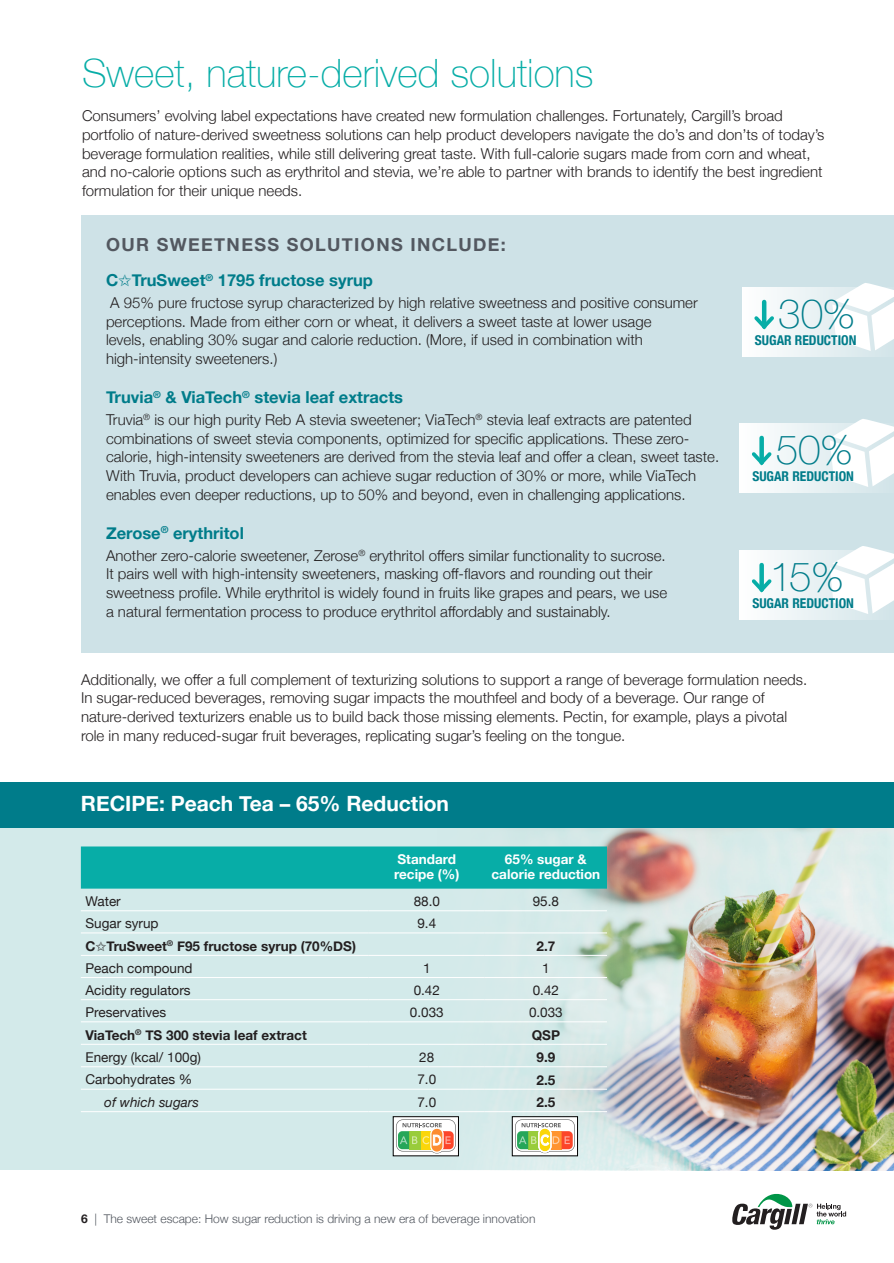
<style>
.page{position:relative;width:894px;height:1263px;background:#fff}
.page>*{position:absolute;margin:0;border:0;box-sizing:border-box;transform-origin:0 0}
.body{font:100 40.5px "Helvetica Neue";color:#007c8a}
.head{font:100 39px "Helvetica Neue";color:#07ada7}
.body-2{font:700 21px "Helvetica Neue";color:#fff}
.body-3{font:700 18px "Helvetica Neue";letter-spacing:.075em;color:#535860}
.body-4{font:700 16.5px "Helvetica Neue";color:#007c8a}
.body-5{font:300 15px/18.8px "Helvetica Neue";color:#231f20}
.head-2{font:13.5px "Helvetica Neue";color:#231f20}
.head-3{font:700 13.5px "Helvetica Neue";color:#231f20}
.head-4{font:700 condensed 13.5px "Helvetica Neue";color:#007c8a}
.head-5{font:700 13.5px/14.2px "Helvetica Neue";color:#fff}
.head-6{font:italic 13.5px "Helvetica Neue";color:#231f20}
.t1{font:300 12px "Helvetica Neue";color:#535860}
.s1{font-weight:700;color:#231f20}
</style>
<div class="page">
<svg style="left:732px;top:1193px;width:113px;height:36px"></svg>
<div style="left:81px;top:215px;width:812px;height:438px;background:#cee2e7"></div>
<div style="left:741px;top:288px;width:152px;height:69px;background:linear-gradient(to right,#fefefe,#d3e5e9)"></div>
<svg style="left:832px;top:283px;width:61px;height:68px"></svg>
<div style="left:761px;top:302px;width:5px;height:25px;background:#07ada7"></div>
<svg style="left:750px;top:313px;width:27px;height:19px"></svg>
<div style="left:738px;top:424px;width:155px;height:69px;background:linear-gradient(to right,#fefefe,#d2e4e9)"></div>
<svg style="left:829px;top:419px;width:64px;height:68px"></svg>
<svg style="left:759px;top:438px;width:4px;height:11px"></svg>
<svg style="left:748px;top:449px;width:26px;height:19px"></svg>
<div style="left:738px;top:551px;width:155px;height:69px;background:linear-gradient(to right,#fefefe,#d2e4e9)"></div>
<svg style="left:829px;top:546px;width:64px;height:68px"></svg>
<svg style="left:759px;top:565px;width:4px;height:11px"></svg>
<svg style="left:748px;top:576px;width:26px;height:19px"></svg>
<div style="left:0;top:787px;width:893px;height:383px;background:#d3eaea"></div>
<img style="left:438px;top:827px;width:455px;height:343px">
<div style="left:0;top:782px;width:893px;height:45px;background:#007c8a"></div>
<div style="left:81px;top:846px;width:525px;height:42px;background:#07ada7"></div>
<hr style="left:81px;top:910px;width:287px;height:1px;background:#fff">
<hr style="left:368px;top:910px;width:116px;height:1px;background:#fff">
<hr style="left:484px;top:910px;width:122px;height:1px;background:#fff">
<hr style="left:81px;top:932px;width:287px;height:1px;background:#fff">
<hr style="left:368px;top:932px;width:116px;height:1px;background:#fff">
<hr style="left:484px;top:932px;width:122px;height:1px;background:#fff">
<hr style="left:81px;top:955px;width:287px;height:1px;background:#fff">
<hr style="left:368px;top:955px;width:116px;height:1px;background:#fff">
<hr style="left:484px;top:955px;width:122px;height:1px;background:#fff">
<hr style="left:81px;top:977px;width:287px;height:1px;background:#fff">
<hr style="left:368px;top:977px;width:116px;height:1px;background:#fff">
<hr style="left:484px;top:977px;width:122px;height:1px;background:#fff">
<hr style="left:81px;top:999px;width:287px;height:1px;background:#fff">
<hr style="left:368px;top:999px;width:116px;height:1px;background:#fff">
<hr style="left:484px;top:999px;width:122px;height:1px;background:#fff">
<hr style="left:81px;top:1021px;width:287px;height:1px;background:#fff">
<hr style="left:368px;top:1021px;width:116px;height:1px;background:#fff">
<hr style="left:484px;top:1021px;width:122px;height:1px;background:#fff">
<hr style="left:81px;top:1044px;width:287px;height:1px;background:#fff">
<hr style="left:368px;top:1044px;width:116px;height:1px;background:#fff">
<hr style="left:484px;top:1044px;width:122px;height:1px;background:#fff">
<hr style="left:81px;top:1066px;width:287px;height:1px;background:#fff">
<hr style="left:368px;top:1066px;width:116px;height:1px;background:#fff">
<hr style="left:484px;top:1066px;width:122px;height:1px;background:#fff">
<hr style="left:81px;top:1088px;width:287px;height:1px;background:#fff">
<hr style="left:368px;top:1088px;width:116px;height:1px;background:#fff">
<hr style="left:484px;top:1088px;width:122px;height:1px;background:#fff">
<hr style="left:81px;top:1111px;width:287px;height:1px;background:#fff">
<hr style="left:368px;top:1111px;width:116px;height:1px;background:#fff">
<hr style="left:484px;top:1111px;width:122px;height:1px;background:#fff">
<svg style="left:395px;top:1118px;width:61px;height:35px"></svg>
<div style="left:393px;top:1116px;width:65px;height:39px;border:1px solid #000"></div>
<svg style="left:396px;top:1119px;width:59px;height:34px;background:#d2c897"></svg>
<svg style="left:512px;top:1116px;width:65px;height:39px"></svg>
<svg style="left:515px;top:1119px;width:59px;height:34px;background:#d4c798"></svg>
<p class="head" style="left:82px;top:44px;width:513px">Sweet, nature-derived solutions</p>
<p class="body-5" style="left:82px;top:105px;width:743px">Consumers’ evolving label expectations have created new formulation challenges. Fortunately, Cargill’s broad portfolio of nature-derived sweetness solutions can help product developers navigate the do’s and don’ts of today’s beverage formulation realities, while still delivering great taste. With full-calorie sugars made from corn and wheat, and no-calorie options such as erythritol and stevia, we’re able to partner with brands to identify the best ingredient formulation for their unique needs.</p>
<p class="body-3" style="left:106px;top:231px;width:401px">OUR SWEETNESS SOLUTIONS INCLUDE:</p>
<p class="body-4" style="left:106px;top:267px;width:268px">C✩TruSweet<sup>®</sup> 1795 fructose syrup</p>
<p class="body-5" style="left:106px;top:292px;width:593px">A 95% pure fructose syrup characterized by high relative sweetness and positive consumer perceptions. Made from either corn or wheat, it delivers a sweet taste at lower usage<br>levels, enabling 30% sugar and calorie reduction. (More, if used in combination with high-intensity sweeteners.)</p>
<p class="body-4" style="left:106px;top:384px;width:298px">Truvia<sup>®</sup> &amp; ViaTech<sup>®</sup> stevia leaf extracts</p>
<p class="body-5" style="left:106px;top:409px;width:614px">Truvia<sup>®</sup> is our high purity Reb A stevia sweetener; ViaTech<sup>®</sup> stevia leaf extracts are patented combinations of sweet stevia components, optimized for specific applications. These zero&shy;calorie, high-intensity sweeteners are derived from the stevia leaf and offer a clean, sweet taste.<br>With Truvia, product developers can achieve sugar reduction of 30% or more, while ViaTech enables even deeper reductions, up to 50% and beyond, even in challenging applications.</p>
<p class="body-4" style="left:106px;top:520px;width:139px">Zerose<sup>®</sup> erythritol</p>
<p class="body-5" style="left:106px;top:545px;width:562px">Another zero-calorie sweetener, Zerose<sup>®</sup> erythritol offers similar functionality to sucrose.<br>It pairs well with high-intensity sweeteners, masking off-flavors and rounding out their sweetness profile. While erythritol is widely found in fruits like grapes and pears, we use a natural fermentation process to produce erythritol affordably and sustainably.</p>
<p class="body" style="left:777px;top:282px;width:78px">30%</p>
<p class="head-4" style="left:754px;top:329px;width:103px">SUGAR REDUCTION</p>
<p class="body" style="left:775px;top:418px;width:78px">50%</p>
<p class="head-4" style="left:752px;top:465px;width:103px">SUGAR REDUCTION</p>
<p class="body" style="left:769px;top:545px;width:75px">15%</p>
<p class="head-4" style="left:752px;top:592px;width:103px">SUGAR REDUCTION</p>
<p class="body-5" style="left:81px;top:668px;width:727px">Additionally, we offer a full complement of texturizing solutions to support a range of beverage formulation needs.<br>In sugar-reduced beverages, removing sugar impacts the mouthfeel and body of a beverage. Our range of nature-derived texturizers enable us to build back those missing elements. Pectin, for example, plays a pivotal role in many reduced-sugar fruit beverages, replicating sugar’s feeling on the tongue.</p>
<p class="body-2" style="left:81px;top:787px;width:369px">RECIPE: Peach Tea – 65% Reduction</p>
<p class="head-5" style="left:394px;top:852px;width:67px">Standard recipe (%)</p>
<p class="head-5" style="left:491px;top:852px;width:110px;text-align:center">65% sugar &amp; calorie reduction</p>
<p class="head-2" style="left:85px;top:891px;width:37px">Water</p>
<p class="head-2" style="left:413px;top:891px;width:28px">88.0</p>
<p class="head-2" style="left:532px;top:891px;width:28px">95.8</p>
<p class="head-2" style="left:85px;top:913px;width:75px">Sugar syrup</p>
<p class="head-2" style="left:417px;top:913px;width:20px">9.4</p>
<p class="head-3" style="left:85px;top:935px;width:272px">C✩TruSweet<sup>®</sup> F95 fructose syrup (70%DS)</p>
<p class="head-3" style="left:536px;top:935px;width:20px">2.7</p>
<p class="head-2" style="left:85px;top:958px;width:109px">Peach compound</p>
<p class="head-2" style="left:423px;top:958px;width:9px">1</p>
<p class="head-2" style="left:542px;top:958px;width:9px">1</p>
<p class="head-2" style="left:85px;top:980px;width:107px">Acidity regulators</p>
<p class="head-2" style="left:413px;top:980px;width:28px">0.42</p>
<p class="head-2" style="left:532px;top:980px;width:28px">0.42</p>
<p class="head-2" style="left:85px;top:1002px;width:82px">Preservatives</p>
<p class="head-2" style="left:410px;top:1002px;width:35px">0.033</p>
<p class="head-2" style="left:529px;top:1002px;width:35px">0.033</p>
<p class="head-3" style="left:85px;top:1024px;width:223px">ViaTech<sup>®</sup> TS 300 stevia leaf extract</p>
<p class="head-3" style="left:531px;top:1024px;width:30px">QSP</p>
<p class="head-2" style="left:85px;top:1047px;width:117px">Energy (kcal/ 100g)</p>
<p class="head-2" style="left:419px;top:1047px;width:17px">28</p>
<p class="head-3" style="left:536px;top:1046px;width:20px">9.9</p>
<p class="head-2" style="left:85px;top:1069px;width:108px">Carbohydrates %</p>
<p class="head-2" style="left:417px;top:1069px;width:20px">7.0</p>
<p class="head-3" style="left:536px;top:1069px;width:20px">2.5</p>
<p class="head-6" style="left:104px;top:1092px;width:96px">of which sugars</p>
<p class="head-2" style="left:417px;top:1092px;width:20px">7.0</p>
<p class="head-3" style="left:536px;top:1091px;width:20px">2.5</p>
<p class="t1" style="left:81px;top:1209px;width:455px"><span class="s1">6</span> | The sweet escape: How sugar reduction is driving a new era of beverage innovation</p>
</div>
